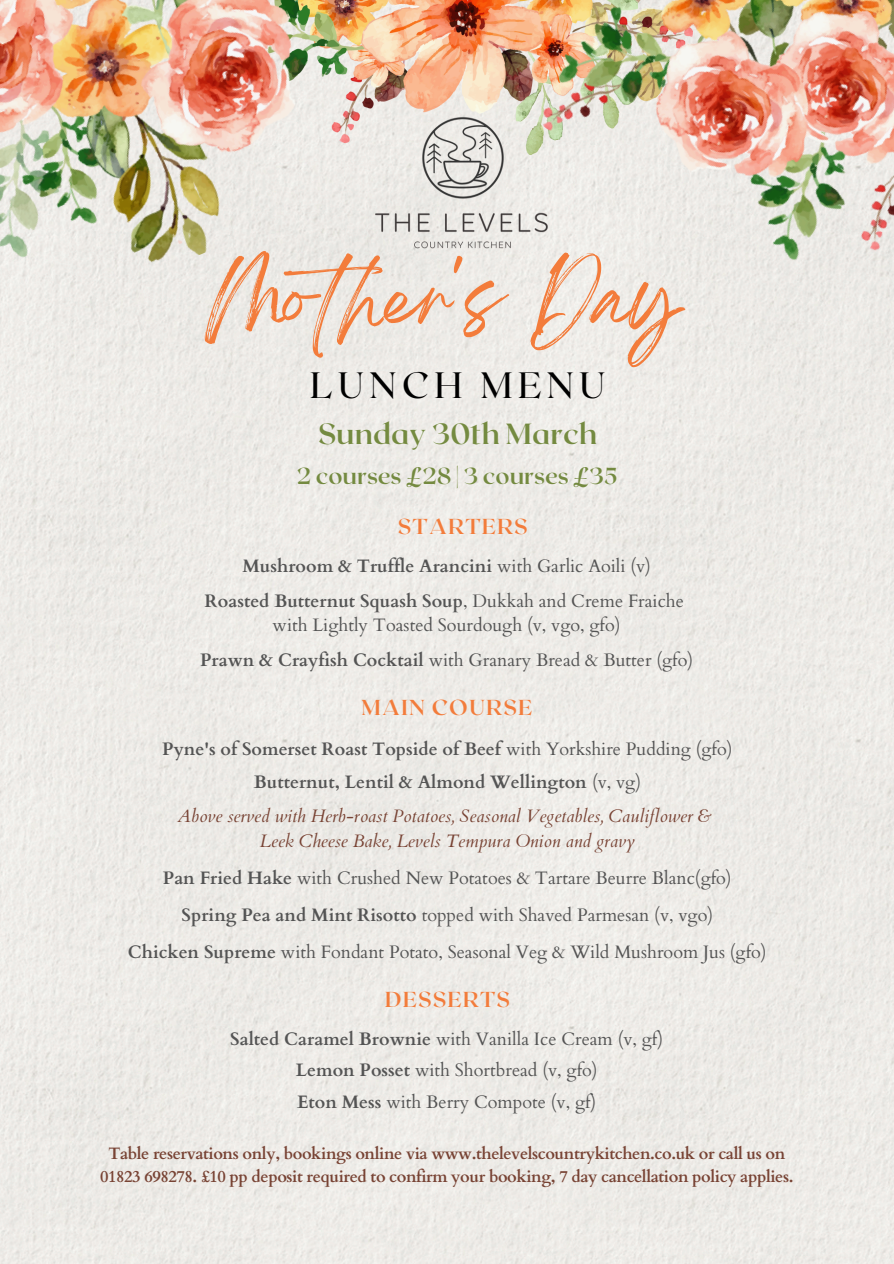
<style>
.page{position:relative;width:894px;height:1264px;background:#fff}
.page>*{position:absolute;margin:0;border:0;box-sizing:border-box;transform-origin:0 0}
.t1{font:70.35px "Breathing";color:#f37c3b}
.t2{font:36.6px "Roxborough CF";letter-spacing:.15em;color:#000}
.t3{font:700 29.1px "Roxborough CF";color:#748a40}
.t4{font:700 23.1px "Roxborough CF";color:#748a40}
.t5{font:700 21.6px "Roxborough CF";letter-spacing:.055em;color:#f37c3b}
.t6{font:18px "Cardo";color:#545454}
.t7{font:700 18px "Cardo";color:#545454}
.t8{font:italic 18px "Cardo";color:#784334}
.t9{font:700 16.5px/22.5px "Cardo";letter-spacing:-.025em;color:#784334;text-align:center}
.s1{font-weight:400}
.s2{font-weight:700}
</style>
<div class="page">
<div style="left:0;top:314px;width:893px;height:949px;background:#edebe7"></div>
<img style="left:362px;top:0;width:140px;height:105px">
<img style="left:502px;top:0;width:391px;height:384px">
<img style="left:0;top:0;width:362px;height:366px">
<img style="left:318px;top:105px;width:289px;height:209px">
<p class="t1" style="left:205px;top:277px;width:477px">Mother's Day</p>
<p class="t2" style="left:310px;top:361px;width:296px">LUNCH MENU</p>
<h4 class="t3" style="left:318px;top:415px;width:281px">Sunday 30th March</h4>
<p class="t4" style="left:296px;top:461px;width:322px">2 courses £28 | 3 courses £35</p>
<h3 class="t5" style="left:398px;top:512px;width:131px">STARTERS</h3>
<p class="t7" style="left:242px;top:554px;width:410px">Mushroom &amp; Truffle Arancini <span class="s1">with Garlic Aoili (v)</span></p>
<p class="t7" style="left:204px;top:588px;width:480px">Roasted Butternut Squash Soup<span class="s1">, Dukkah and Creme Fraiche</span></p>
<h1 class="t6" style="left:272px;top:613px;width:349px">with Lightly Toasted Sourdough (v, vgo, gfo)</h1>
<h2 class="t6" style="left:200px;top:648px;width:494px"><span class="s2">Prawn &amp; Crayfish Cocktail</span> with Granary Bread &amp; Butter (gfo)</h2>
<p class="t5" style="left:361px;top:693px;width:172px">MAIN COURSE</p>
<h5 class="t7" style="left:162px;top:736px;width:571px">Pyne's of Somerset Roast Topside of Beef <span class="s1">with Yorkshire Pudding (gfo)</span></h5>
<h4 class="t7" style="left:254px;top:770px;width:388px">Butternut, Lentil &amp; Almond Wellington <span class="s1">(v, vg)</span></h4>
<p class="t8" style="left:177px;top:804px;width:535px">Above served with Herb-roast Potatoes, Seasonal Vegetables, Cauliflower &amp;</p>
<p class="t8" style="left:260px;top:829px;width:376px">Leek Cheese Bake, Levels Tempura Onion and gravy</p>
<p class="t6" style="left:163px;top:866px;width:570px"><span class="s2">Pan Fried Hake</span> with Crushed New Potatoes &amp; Tartare Beurre Blanc(gfo)</p>
<p class="t6" style="left:181px;top:903px;width:533px"><span class="s2">Spring Pea and Mint Risotto</span> topped with Shaved Parmesan (v, vgo)</p>
<h4 class="t6" style="left:128px;top:940px;width:640px"><span class="s2">Chicken Supreme</span> with Fondant Potato, Seasonal Veg &amp; Wild Mushroom Jus (gfo)</h4>
<p class="t5" style="left:385px;top:985px;width:127px">DESSERTS</p>
<p class="t6" style="left:230px;top:1026px;width:434px"><span class="s2">Salted Caramel Brownie</span> with Vanilla Ice Cream (v, gf)</p>
<p class="t6" style="left:296px;top:1058px;width:303px"><span class="s2">Lemon Posset</span> with Shortbread (v, gfo)</p>
<p class="t6" style="left:297px;top:1089px;width:301px"><span class="s2">Eton Mess</span> with Berry Compote (v, gf)</p>
<p class="t9" style="left:100px;top:1142px;width:694px">Table reservations only, bookings online via www.thelevelscountrykitchen.co.uk or call us on<br>01823 698278. £10 pp deposit required to confirm your booking, 7 day cancellation policy applies.</p>
</div>
